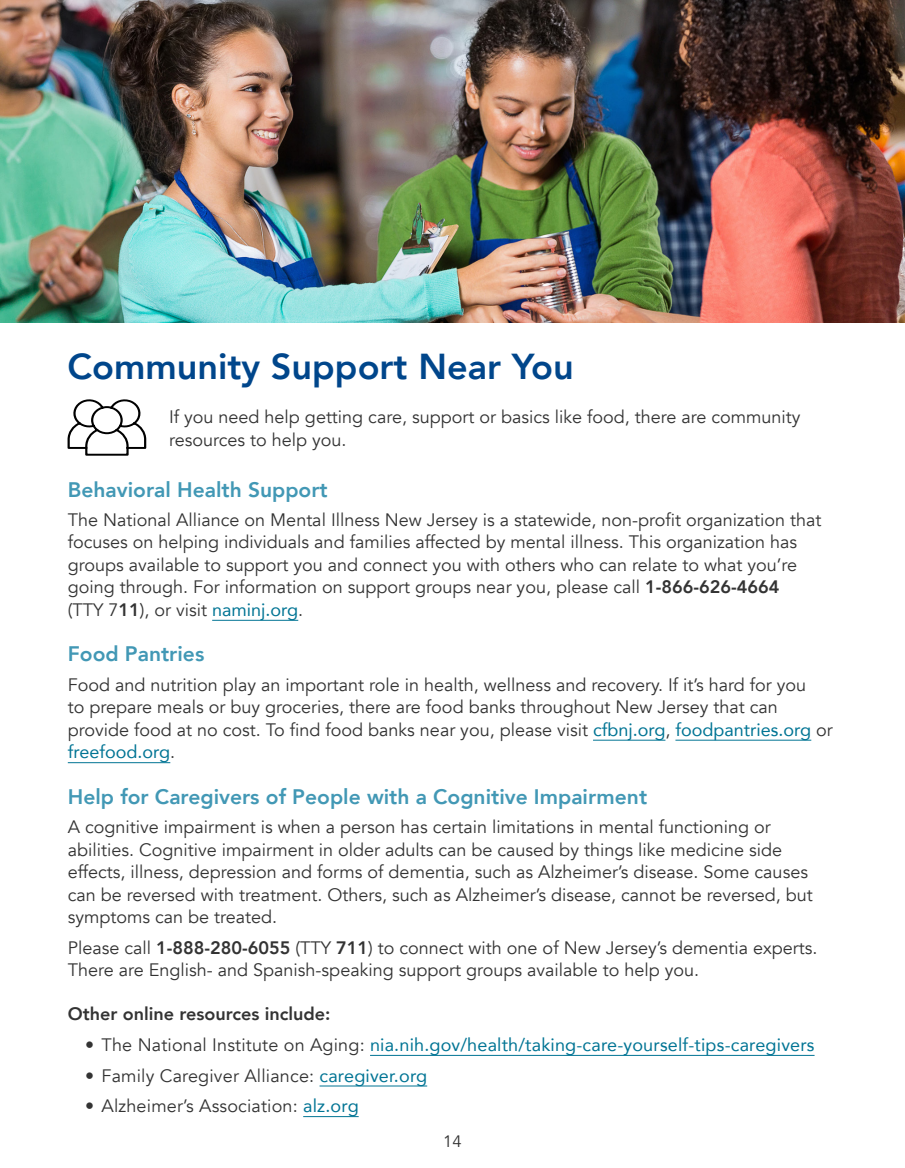
<style>
.page{position:relative;width:905px;height:1168px;background:#fff}
.page>*{position:absolute;margin:0;border:0;box-sizing:border-box;transform-origin:0 0}
.Headline1__H1{font:800 36px "Avenir";color:#00468b}
.t1{font:800 21px "Avenir";color:#4298b5}
.Body_Text{font:18px/22.5px "Avenir";color:#333}
.Bulleted_Text{font:18px "Avenir";letter-spacing:.01em;color:#007494}
.Bulleted_Text-2{font:18px "Avenir";letter-spacing:.01em;color:#333}
.Body_Text-2{font:800 18px "Avenir";color:#333}
.t2{font:16.5px "Avenir";color:#333}
.s1{font-weight:800}
.s2{color:#007494}
.s3{color:#333}
</style>
<div class="page">
<img style="left:0;top:0;width:904px;height:322px">
<svg style="left:68px;top:399px;width:78px;height:57px"></svg>
<hr style="left:212px;top:620px;width:86px;height:1px;background:#007494">
<hr style="left:593px;top:740px;width:72px;height:1px;background:#007494">
<hr style="left:675px;top:740px;width:136px;height:1px;background:#007494">
<hr style="left:68px;top:762px;width:102px;height:1px;background:#007494">
<hr style="left:370px;top:1055px;width:444px;height:1px;background:#007494">
<hr style="left:319px;top:1085px;width:108px;height:1px;background:#007494">
<hr style="left:303px;top:1116px;width:55px;height:1px;background:#007494">
<h1 class="Headline1__H1" style="left:68px;top:338px;width:507px">Community Support Near You</h1>
<p class="Body_Text" style="left:169px;top:406px;width:633px">If you need help getting care, support or basics like food, there are community resources to help you.</p>
<h2 class="t1" style="left:68px;top:473px;width:261px">Behavioral Health Support</h2>
<p class="Body_Text" style="left:68px;top:509px;width:755px">The National Alliance on Mental Illness New Jersey is a statewide, non-profit organization that focuses on helping individuals and families affected by mental illness. This organization has groups available to support you and connect you with others who can relate to what you’re going through. For information on support groups near you, please call <span class="s1">1-866-626-4664<br></span>(TTY 7<span class="s1">11</span>), or visit <span class="s2">naminj.org</span>.</p>
<h2 class="t1" style="left:68px;top:638px;width:138px">Food Pantries</h2>
<p class="Body_Text" style="left:68px;top:673px;width:766px">Food and nutrition play an important role in health, wellness and recovery. If it’s hard for you<br>to prepare meals or buy groceries, there are food banks throughout New Jersey that can provide food at no cost. To find food banks near you, please visit <span class="s2">cfbnj.org</span>, <span class="s2">foodpantries.org</span> or <span class="s2">freefood.org</span>.</p>
<h2 class="t1" style="left:68px;top:780px;width:581px">Help for Caregivers of People with a Cognitive Impairment</h2>
<p class="Body_Text" style="left:68px;top:816px;width:746px">A cognitive impairment is when a person has certain limitations in mental functioning or abilities. Cognitive impairment in older adults can be caused by things like medicine side effects, illness, depression and forms of dementia, such as Alzheimer’s disease. Some causes can be reversed with treatment. Others, such as Alzheimer’s disease, cannot be reversed, but symptoms can be treated.</p>
<p class="Body_Text" style="left:68px;top:936px;width:751px">Please call <span class="s1">1-888-280-6055</span> (TTY <span class="s1">711</span>) to connect with one of New Jersey’s dementia experts.<br>There are English- and Spanish-speaking support groups available to help you.</p>
<p class="Body_Text-2" style="left:68px;top:1000px;width:264px">Other online resources include:</p>
<p class="Bulleted_Text" style="left:85px;top:1030px;width:731px"><span class="s3">• The National Institute on Aging:</span> nia.nih.gov/health/taking-care-yourself-tips-caregivers</p>
<p class="Bulleted_Text-2" style="left:85px;top:1064px;width:343px">• Family Caregiver Alliance: <span class="s2">caregiver.org</span></p>
<p class="Bulleted_Text-2" style="left:85px;top:1095px;width:275px">• Alzheimer’s Association: <span class="s2">alz.org</span></p>
<p class="t2" style="left:443px;top:1132px;width:20px">14</p>
</div>
